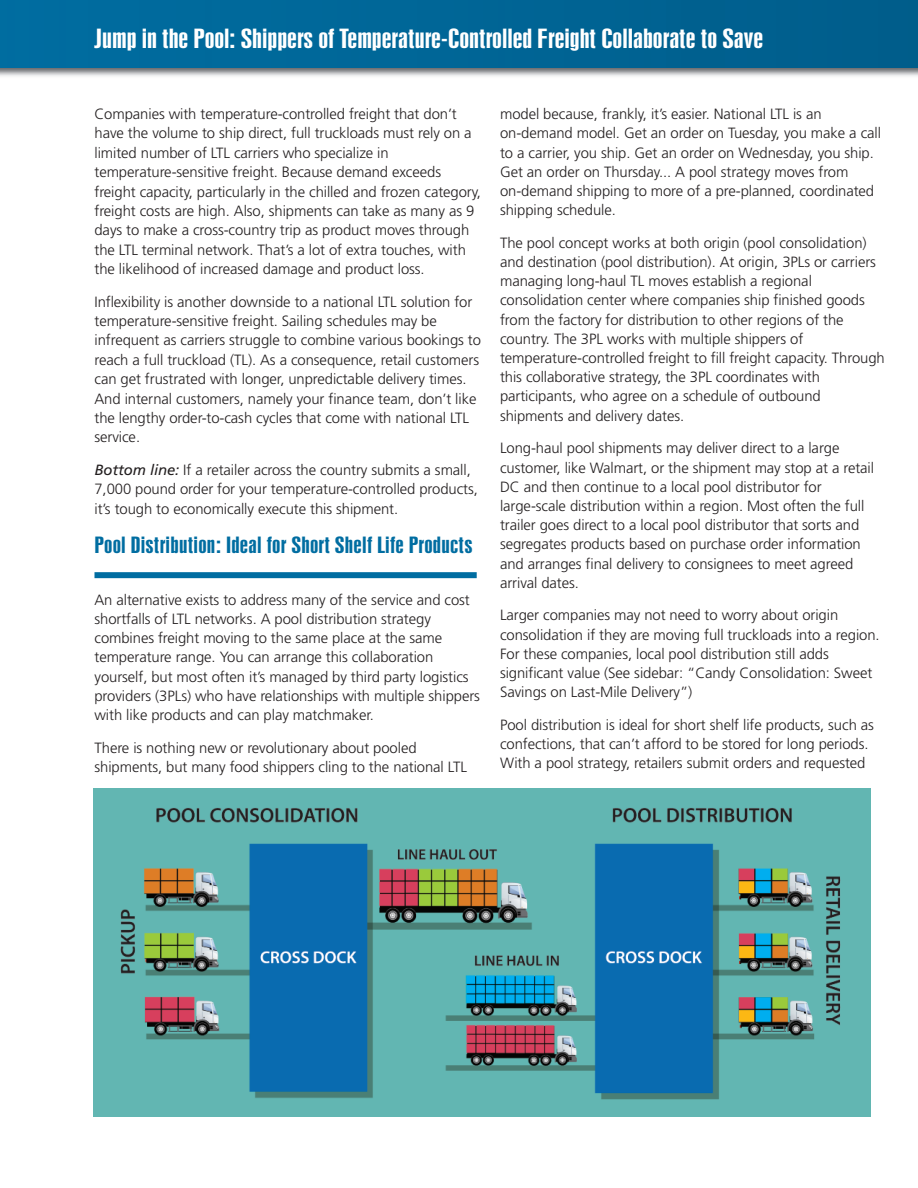
<style>
.page{position:relative;width:918px;height:1188px;background:#fff}
.page>*{position:absolute;margin:0;border:0;box-sizing:border-box;transform-origin:0 0}
.t1{font:24.75px "Swiss 924 BT Regular B";color:#fff;scale:1.24 1}
.t2{font:21px "Swiss 924 BT Regular B";letter-spacing:.01em;color:#006da1;scale:1.24 1}
.t3{font:300 14.85px/19.2px "Frutiger";letter-spacing:-.005em;color:#231f20}
.s1{font-weight:400;font-style:italic}
</style>
<div class="page">
<div style="left:0;top:0;width:918px;height:68px;background:#006696"></div>
<div style="left:94px;top:572px;width:383px;height:6px;background:#006da1"></div>
<img style="left:93px;top:788px;width:777px;height:328px">
<h1 class="t1" style="left:94px;top:29px;width:541px">Jump in the Pool: Shippers of Temperature-Controlled Freight Collaborate to Save</h1>
<p class="t3" style="left:94px;top:105px;width:388px">Companies with temperature-controlled freight that don’t have the volume to ship direct, full truckloads must rely on a limited number of LTL carriers who specialize in temperature-sensitive freight. Because demand exceeds freight capacity, particularly in the chilled and frozen category, freight costs are high. Also, shipments can take as many as 9 days to make a cross-country trip as product moves through the LTL terminal network. That’s a lot of extra touches, with the likelihood of increased damage and product loss.</p>
<p class="t3" style="left:94px;top:293px;width:388px">Inflexibility is another downside to a national LTL solution for temperature-sensitive freight. Sailing schedules may be infrequent as carriers struggle to combine various bookings to reach a full truckload (TL). As a consequence, retail customers can get frustrated with longer, unpredictable delivery times.<br>And internal customers, namely your finance team, don’t like the lengthy order-to-cash cycles that come with national LTL service.</p>
<p class="t3" style="left:94px;top:461px;width:385px"><span class="s1">Bottom line:</span> If a retailer across the country submits a small,<br>7,000 pound order for your temperature-controlled products, it’s tough to economically execute this shipment.</p>
<h2 class="t2" style="left:94px;top:536px;width:306px">Pool Distribution: Ideal for Short Shelf Life Products</h2>
<p class="t3" style="left:94px;top:591px;width:387px">An alternative exists to address many of the service and cost shortfalls of LTL networks. A pool distribution strategy combines freight moving to the same place at the same temperature range. You can arrange this collaboration yourself, but most often it’s managed by third party logistics providers (3PLs) who have relationships with multiple shippers with like products and can play matchmaker.</p>
<p class="t3" style="left:94px;top:739px;width:374px">There is nothing new or revolutionary about pooled shipments, but many food shippers cling to the national LTL</p>
<p class="t3" style="left:500px;top:106px;width:382px">model because, frankly, it’s easier. National LTL is an on-demand model. Get an order on Tuesday, you make a call to a carrier, you ship. Get an order on Wednesday, you ship.<br>Get an order on Thursday... A pool strategy moves from on-demand shipping to more of a pre-planned, coordinated shipping schedule.</p>
<p class="t3" style="left:500px;top:234px;width:386px">The pool concept works at both origin (pool consolidation) and destination (pool distribution). At origin, 3PLs or carriers managing long-haul TL moves establish a regional consolidation center where companies ship finished goods from the factory for distribution to other regions of the country. The 3PL works with multiple shippers of temperature-controlled freight to fill freight capacity. Through this collaborative strategy, the 3PL coordinates with participants, who agree on a schedule of outbound shipments and delivery dates.</p>
<p class="t3" style="left:500px;top:440px;width:376px">Long-haul pool shipments may deliver direct to a large customer, like Walmart, or the shipment may stop at a retail DC and then continue to a local pool distributor for large-scale distribution within a region. Most often the full trailer goes direct to a local pool distributor that sorts and segregates products based on purchase order information and arranges final delivery to consignees to meet agreed arrival dates.</p>
<p class="t3" style="left:500px;top:607px;width:381px">Larger companies may not need to worry about origin consolidation if they are moving full truckloads into a region.<br>For these companies, local pool distribution still adds significant value (See sidebar: “Candy Consolidation: Sweet Savings on Last-Mile Delivery”)</p>
<p class="t3" style="left:500px;top:716px;width:375px">Pool distribution is ideal for short shelf life products, such as confections, that can’t afford to be stored for long periods.<br>With a pool strategy, retailers submit orders and requested</p>
</div>
